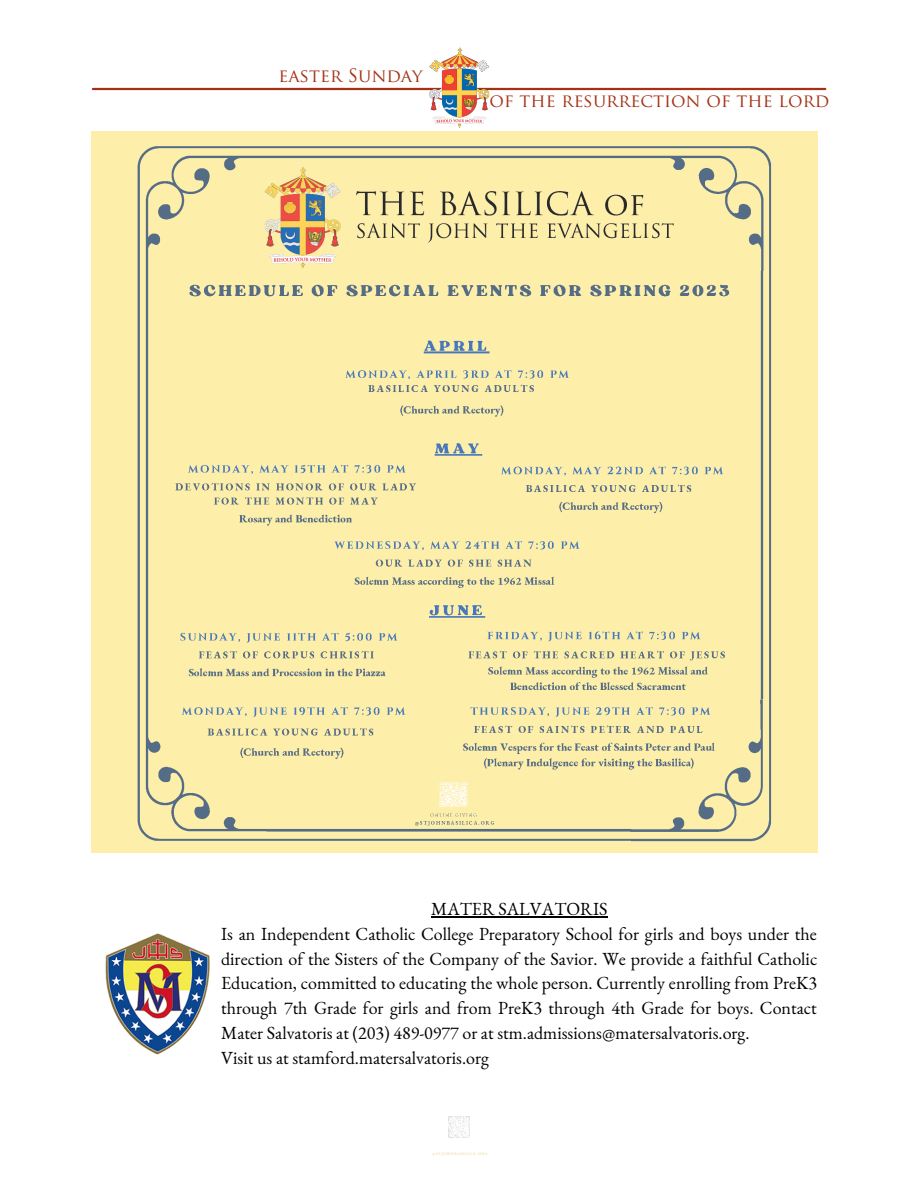
<style>
.page{position:relative;width:918px;height:1188px;background:#fff}
.page>*{position:absolute;margin:0;border:0;box-sizing:border-box;transform-origin:0 0}
.t1{font:18px/24.8px "EB Garamond";color:#000}
.t2{font:18px "Trajan Pro";color:#a33114}
.t3{font:600 3.75px "EB Garamond";letter-spacing:.17em;color:#ecdca0}
</style>
<div class="page">
<img style="left:448px;top:1116px;width:22px;height:22px">
<img style="left:92px;top:132px;width:725px;height:721px">
<hr style="left:431px;top:916px;width:176px;height:1px;background:#000">
<img style="left:105px;top:933px;width:105px;height:122px">
<hr style="left:93px;top:88px;width:732px;height:2px;background:#a33114">
<img style="left:428px;top:48px;width:61px;height:80px">
<p class="t2" style="left:279px;top:68px;width:146px">EASTER SUNDAY</p>
<p class="t2" style="left:490px;top:93px;width:341px">OF THE RESURRECTION OF THE LORD</p>
<p class="t1" style="left:221px;top:896px;width:598px;text-indent:210px">MATER SALVATORIS<br>Is an Independent Catholic College Preparatory School for girls and boys under the direction of the Sisters of the Company of the Savior. We provide a faithful Catholic Education, committed to educating the whole person. Currently enrolling from PreK3 through 7th Grade for girls and from PreK3 through 4th Grade for boys. Contact Mater Salvatoris at (203) 489-0977 or at stm.admissions@matersalvatoris.org.<br>Visit us at stamford.matersalvatoris.org</p>
<p class="t3" style="left:432px;top:1151px;width:57px">@STJOHNBASILICA.ORG</p>
</div>
